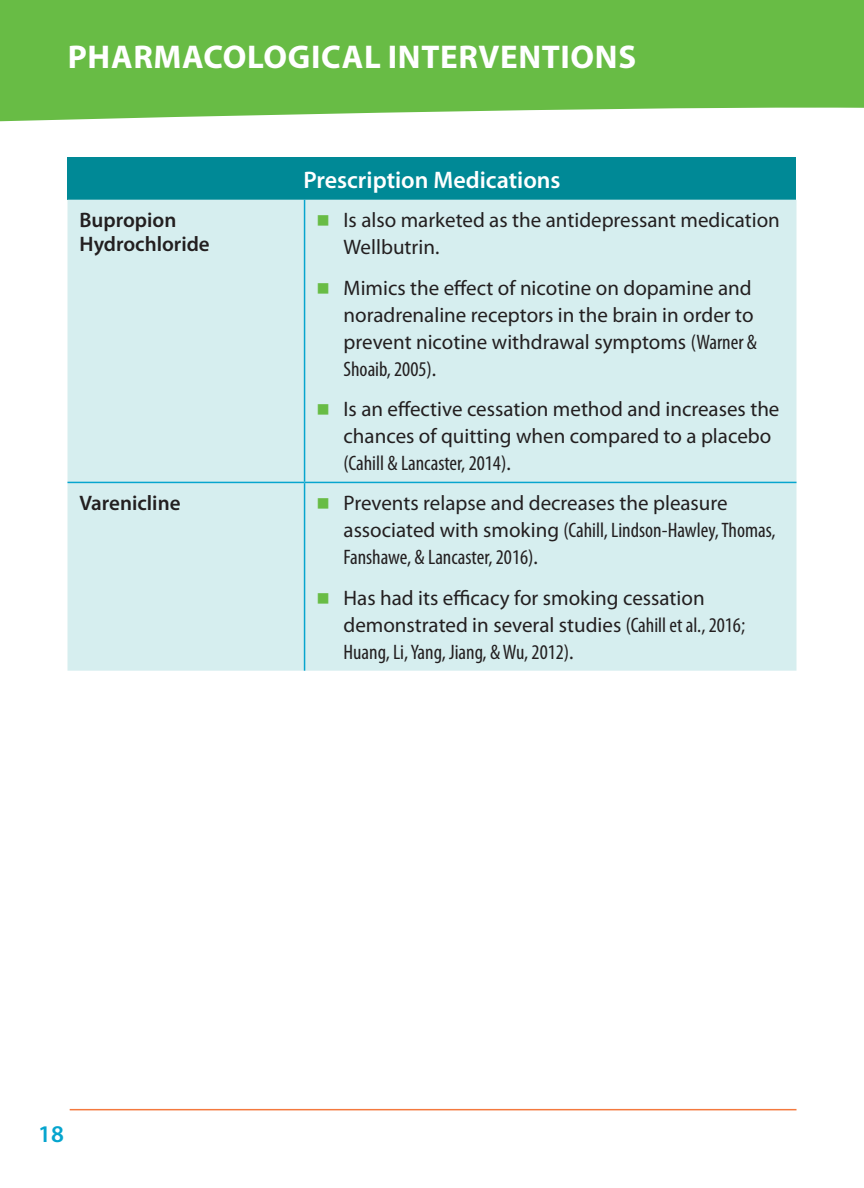
<style>
.page{position:relative;width:864px;height:1188px;background:#fff}
.page>*{position:absolute;margin:0;border:0;box-sizing:border-box;transform-origin:0 0}
.SECTION_HEADER__whit{font:700 33px "Myriad Pro";letter-spacing:.02em;color:#fff}
.TABLE___Header_white{font:600 24px "Myriad Pro";color:#fff}
.t1{font:600 24px "Myriad Pro";color:#06a5ce}
.TABLE___tabs_1{font:21px/27px "Myriad Pro";color:#231f20}
.TABLE__header_bold_b{font:600 21px/24px "Myriad Pro";color:#231f20}
.s1{color:#68bc45}
.s2{font-stretch:condensed}
</style>
<div class="page">
<svg style="left:0;top:0;width:864px;height:122px;background:#73c153"></svg>
<hr style="left:70px;top:1109px;width:726px;height:1px;background:#f4793e">
<div style="left:68px;top:158px;width:728px;height:42px;background:#008996"></div>
<div style="left:68px;top:200px;width:728px;height:471px;background:#d6eeef"></div>
<hr style="left:304px;top:200px;width:1px;height:282px;background:#06a5ce">
<hr style="left:304px;top:483px;width:1px;height:188px;background:#06a5ce">
<hr style="left:68px;top:482px;width:237px;height:1px;background:#06a5ce">
<hr style="left:305px;top:482px;width:491px;height:1px;background:#06a5ce">
<p class="SECTION_HEADER__whit" style="left:68px;top:38px;width:570px">PHARMACOLOGICAL INTERVENTIONS</p>
<p class="TABLE___Header_white" style="left:303px;top:166px;width:259px">Prescription Medications</p>
<p class="TABLE__header_bold_b" style="left:80px;top:209px;width:132px">Bupropion<br>Hydrochloride</p>
<p class="TABLE___tabs_1" style="left:344px;top:207px;width:438px;text-indent:-27px"><span class="s1">■</span> Is also marketed as the antidepressant medication<br>Wellbutrin.</p>
<p class="TABLE___tabs_1" style="left:344px;top:275px;width:415px;text-indent:-27px"><span class="s1">■</span> Mimics the effect of nicotine on dopamine and noradrenaline receptors in the brain in order to prevent nicotine withdrawal symptoms <span class="s2">(Warner &amp; Shoaib, 2005)</span>.</p>
<p class="TABLE___tabs_1" style="left:344px;top:396px;width:437px;text-indent:-27px"><span class="s1">■</span> Is an effective cessation method and increases the chances of quitting when compared to a placebo <span class="s2">(Cahill &amp; Lancaster, 2014)</span>.</p>
<p class="TABLE__header_bold_b" style="left:80px;top:491px;width:103px">Varenicline</p>
<p class="TABLE___tabs_1" style="left:344px;top:490px;width:434px;text-indent:-27px"><span class="s1">■</span> Prevents relapse and decreases the pleasure associated with smoking <span class="s2">(Cahill, Lindson-Hawley, Thomas,<br>Fanshawe, &amp; Lancaster, 2016)</span>.</p>
<p class="TABLE___tabs_1" style="left:344px;top:585px;width:403px;text-indent:-27px"><span class="s1">■</span> Has had its efficacy for smoking cessation demonstrated in several studies <span class="s2">(Cahill et al., 2016;<br>Huang, Li, Yang, Jiang, &amp; Wu, 2012)</span>.</p>
<p class="t1" style="left:38px;top:1121px;width:27px">18</p>
</div>
